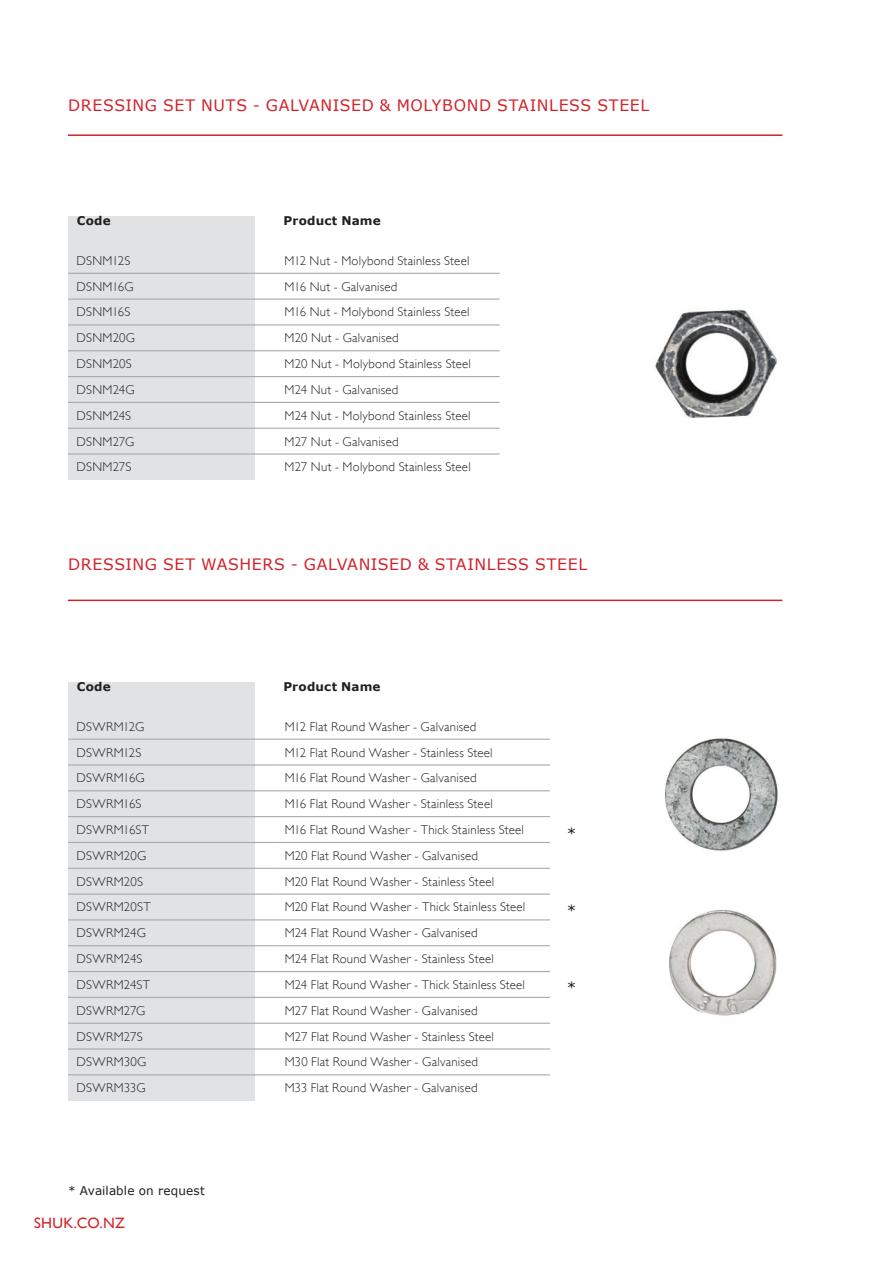
<style>
.page{position:relative;width:893px;height:1263px;background:#fff}
.page>*{position:absolute;margin:0;border:0;box-sizing:border-box;transform-origin:0 0}
.t1{font:15.75px "Verdana";letter-spacing:.035em;color:#d1232a}
.t2{font:15px "Gill Sans";letter-spacing:.025em;color:#d1232a}
.t3{font:15px "Verdana";color:#231f20}
.t4{font:300 12.75px "Gill Sans";letter-spacing:.02em;color:#231f20}
.t5{font:700 12px "Verdana";letter-spacing:.015em;color:#231f20}
.t6{font:12px "Verdana";letter-spacing:.01em;color:#231f20}
</style>
<div class="page">
<div style="left:68px;top:682px;width:187px;height:419px;background:#e1e2e4"></div>
<hr style="left:68px;top:739px;width:208px;height:1px;background:#a8a9ad">
<hr style="left:276px;top:739px;width:274px;height:1px;background:#a8a9ad">
<hr style="left:68px;top:764px;width:208px;height:1px;background:#a8a9ad">
<hr style="left:276px;top:764px;width:274px;height:1px;background:#a8a9ad">
<hr style="left:68px;top:790px;width:208px;height:1px;background:#a8a9ad">
<hr style="left:276px;top:790px;width:274px;height:1px;background:#a8a9ad">
<hr style="left:68px;top:816px;width:208px;height:1px;background:#a8a9ad">
<hr style="left:276px;top:816px;width:274px;height:1px;background:#a8a9ad">
<hr style="left:68px;top:842px;width:208px;height:1px;background:#a8a9ad">
<hr style="left:276px;top:842px;width:274px;height:1px;background:#a8a9ad">
<hr style="left:68px;top:868px;width:208px;height:1px;background:#a8a9ad">
<hr style="left:276px;top:868px;width:274px;height:1px;background:#a8a9ad">
<hr style="left:68px;top:893px;width:208px;height:2px;background:#a8a9ad">
<hr style="left:276px;top:893px;width:274px;height:2px;background:#a8a9ad">
<hr style="left:68px;top:919px;width:208px;height:1px;background:#a8a9ad">
<hr style="left:276px;top:919px;width:274px;height:1px;background:#a8a9ad">
<hr style="left:68px;top:945px;width:208px;height:1px;background:#a8a9ad">
<hr style="left:276px;top:945px;width:274px;height:1px;background:#a8a9ad">
<hr style="left:68px;top:971px;width:208px;height:1px;background:#a8a9ad">
<hr style="left:276px;top:971px;width:274px;height:1px;background:#a8a9ad">
<hr style="left:68px;top:997px;width:208px;height:1px;background:#a8a9ad">
<hr style="left:276px;top:997px;width:274px;height:1px;background:#a8a9ad">
<hr style="left:68px;top:1023px;width:208px;height:1px;background:#a8a9ad">
<hr style="left:276px;top:1023px;width:274px;height:1px;background:#a8a9ad">
<hr style="left:68px;top:1048px;width:208px;height:1px;background:#a8a9ad">
<hr style="left:276px;top:1048px;width:274px;height:1px;background:#a8a9ad">
<hr style="left:68px;top:1074px;width:208px;height:1px;background:#a8a9ad">
<hr style="left:276px;top:1074px;width:274px;height:1px;background:#a8a9ad">
<div style="left:68px;top:216px;width:187px;height:264px;background:#e1e2e4"></div>
<hr style="left:68px;top:299px;width:208px;height:1px;background:#a8a9ad">
<hr style="left:276px;top:299px;width:224px;height:1px;background:#a8a9ad">
<hr style="left:68px;top:324px;width:208px;height:1px;background:#a8a9ad">
<hr style="left:276px;top:324px;width:224px;height:1px;background:#a8a9ad">
<hr style="left:68px;top:350px;width:208px;height:1px;background:#a8a9ad">
<hr style="left:276px;top:350px;width:224px;height:1px;background:#a8a9ad">
<hr style="left:68px;top:376px;width:208px;height:1px;background:#a8a9ad">
<hr style="left:276px;top:376px;width:224px;height:1px;background:#a8a9ad">
<hr style="left:68px;top:402px;width:208px;height:1px;background:#a8a9ad">
<hr style="left:276px;top:402px;width:224px;height:1px;background:#a8a9ad">
<hr style="left:68px;top:428px;width:208px;height:1px;background:#a8a9ad">
<hr style="left:276px;top:428px;width:224px;height:1px;background:#a8a9ad">
<hr style="left:68px;top:273px;width:208px;height:1px;background:#a8a9ad">
<hr style="left:276px;top:273px;width:224px;height:1px;background:#a8a9ad">
<hr style="left:68px;top:453px;width:208px;height:2px;background:#a8a9ad">
<hr style="left:276px;top:453px;width:224px;height:2px;background:#a8a9ad">
<hr style="left:68px;top:134px;width:714px;height:2px;background:#d1232a">
<hr style="left:68px;top:600px;width:714px;height:1px;background:#d1232a">
<img style="left:655px;top:309px;width:122px;height:109px">
<img style="left:665px;top:738px;width:113px;height:113px">
<img style="left:669px;top:910px;width:108px;height:106px">
<p class="t1" style="left:68px;top:94px;width:583px">DRESSING SET NUTS - GALVANISED &amp; MOLYBOND STAINLESS STEEL</p>
<p class="t5" style="left:77px;top:212px;width:35px">Code</p>
<p class="t5" style="left:284px;top:212px;width:99px">Product Name</p>
<p class="t4" style="left:77px;top:253px;width:55px">DSNM12S</p>
<p class="t4" style="left:285px;top:253px;width:186px">M12 Nut - Molybond Stainless Steel</p>
<p class="t4" style="left:77px;top:279px;width:58px">DSNM16G</p>
<p class="t4" style="left:285px;top:279px;width:114px">M16 Nut - Galvanised</p>
<p class="t4" style="left:77px;top:305px;width:55px">DSNM16S</p>
<p class="t4" style="left:285px;top:305px;width:186px">M16 Nut - Molybond Stainless Steel</p>
<p class="t4" style="left:77px;top:331px;width:60px">DSNM20G</p>
<p class="t4" style="left:285px;top:331px;width:116px">M20 Nut - Galvanised</p>
<p class="t4" style="left:77px;top:356px;width:57px">DSNM20S</p>
<p class="t4" style="left:285px;top:356px;width:188px">M20 Nut - Molybond Stainless Steel</p>
<p class="t4" style="left:77px;top:382px;width:60px">DSNM24G</p>
<p class="t4" style="left:285px;top:382px;width:115px">M24 Nut - Galvanised</p>
<p class="t4" style="left:77px;top:408px;width:56px">DSNM24S</p>
<p class="t4" style="left:285px;top:408px;width:187px">M24 Nut - Molybond Stainless Steel</p>
<p class="t4" style="left:77px;top:434px;width:59px">DSNM27G</p>
<p class="t4" style="left:285px;top:434px;width:115px">M27 Nut - Galvanised</p>
<p class="t4" style="left:77px;top:460px;width:56px">DSNM27S</p>
<p class="t4" style="left:285px;top:460px;width:188px">M27 Nut - Molybond Stainless Steel</p>
<p class="t1" style="left:68px;top:553px;width:520px">DRESSING SET WASHERS - GALVANISED &amp; STAINLESS STEEL</p>
<p class="t5" style="left:77px;top:678px;width:35px">Code</p>
<p class="t5" style="left:283px;top:678px;width:99px">Product Name</p>
<p class="t4" style="left:77px;top:719px;width:69px">DSWRM12G</p>
<p class="t4" style="left:285px;top:719px;width:193px">M12 Flat Round Washer - Galvanised</p>
<p class="t4" style="left:77px;top:745px;width:66px">DSWRM12S</p>
<p class="t4" style="left:285px;top:745px;width:209px">M12 Flat Round Washer - Stainless Steel</p>
<p class="t4" style="left:77px;top:771px;width:70px">DSWRM16G</p>
<p class="t4" style="left:285px;top:771px;width:193px">M16 Flat Round Washer - Galvanised</p>
<p class="t4" style="left:77px;top:796px;width:66px">DSWRM16S</p>
<p class="t4" style="left:285px;top:796px;width:210px">M16 Flat Round Washer - Stainless Steel</p>
<p class="t4" style="left:77px;top:822px;width:74px">DSWRM16ST</p>
<p class="t4" style="left:285px;top:822px;width:241px">M16 Flat Round Washer - Thick Stainless Steel</p>
<p class="t4" style="left:77px;top:848px;width:71px">DSWRM20G</p>
<p class="t4" style="left:285px;top:848px;width:195px">M20 Flat Round Washer - Galvanised</p>
<p class="t4" style="left:77px;top:874px;width:68px">DSWRM20S</p>
<p class="t4" style="left:285px;top:874px;width:211px">M20 Flat Round Washer - Stainless Steel</p>
<p class="t4" style="left:77px;top:900px;width:76px">DSWRM20ST</p>
<p class="t4" style="left:285px;top:900px;width:242px">M20 Flat Round Washer - Thick Stainless Steel</p>
<p class="t4" style="left:77px;top:926px;width:71px">DSWRM24G</p>
<p class="t4" style="left:285px;top:926px;width:194px">M24 Flat Round Washer - Galvanised</p>
<p class="t4" style="left:77px;top:951px;width:67px">DSWRM24S</p>
<p class="t4" style="left:285px;top:951px;width:211px">M24 Flat Round Washer - Stainless Steel</p>
<p class="t4" style="left:77px;top:977px;width:75px">DSWRM24ST</p>
<p class="t4" style="left:285px;top:977px;width:242px">M24 Flat Round Washer - Thick Stainless Steel</p>
<p class="t4" style="left:77px;top:1003px;width:70px">DSWRM27G</p>
<p class="t4" style="left:285px;top:1003px;width:195px">M27 Flat Round Washer - Galvanised</p>
<p class="t4" style="left:77px;top:1029px;width:67px">DSWRM27S</p>
<p class="t4" style="left:285px;top:1029px;width:211px">M27 Flat Round Washer - Stainless Steel</p>
<p class="t4" style="left:77px;top:1055px;width:71px">DSWRM30G</p>
<p class="t4" style="left:285px;top:1055px;width:195px">M30 Flat Round Washer - Galvanised</p>
<p class="t4" style="left:77px;top:1080px;width:70px">DSWRM33G</p>
<p class="t4" style="left:285px;top:1080px;width:194px">M33 Flat Round Washer - Galvanised</p>
<p class="t6" style="left:68px;top:1182px;width:138px">* Available on request</p>
<p class="t2" style="left:34px;top:1214px;width:92px">SHUK.CO.NZ</p>
<p class="t3" style="left:567px;top:823px;width:11px">*</p>
<p class="t3" style="left:567px;top:900px;width:11px">*</p>
<p class="t3" style="left:567px;top:977px;width:11px">*</p>
</div>
